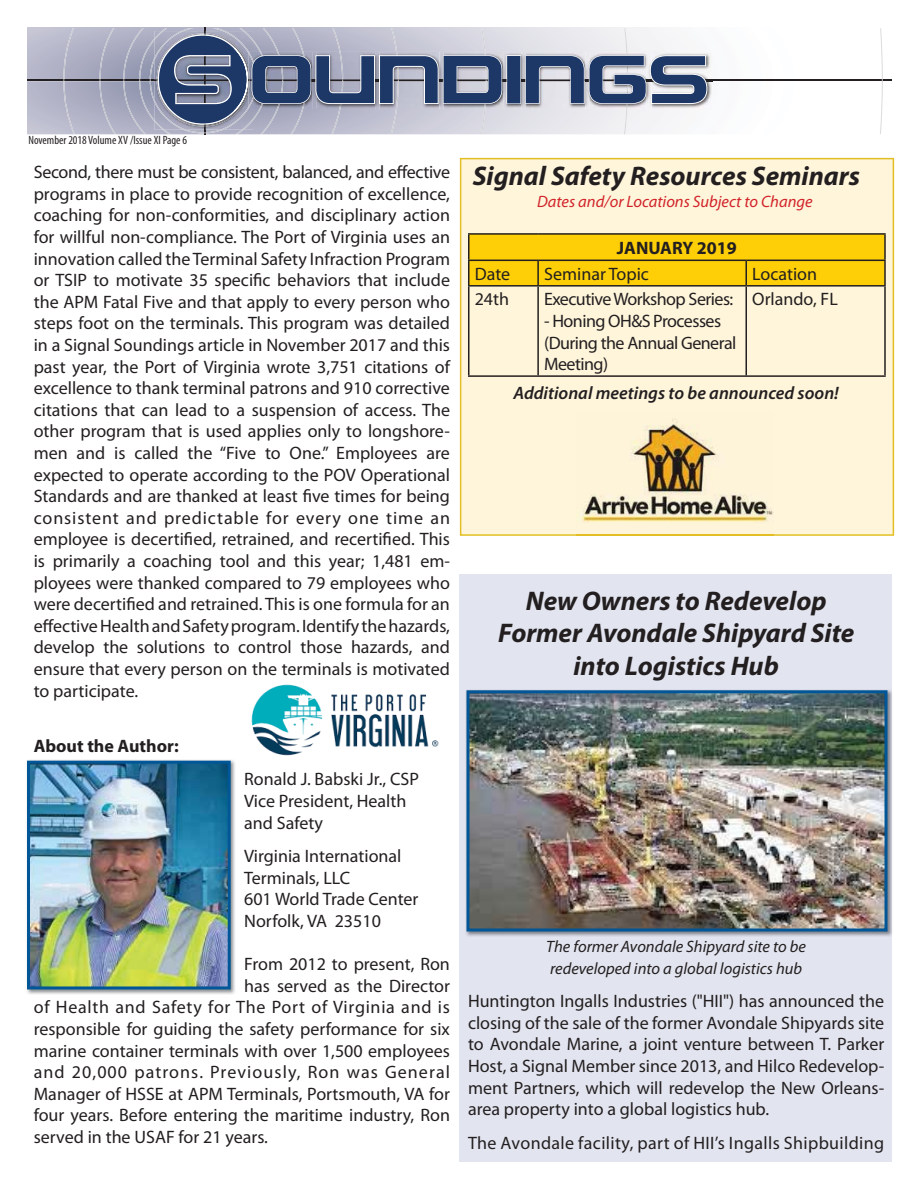
<style>
.page{position:relative;width:918px;height:1188px;background:#fff}
.page>*{position:absolute;margin:0;border:0;box-sizing:border-box;transform-origin:0 0}
.t1{font:italic 700 27px/32.4px "Myriad Pro";color:#231f20;text-align:center}
.t2{font:18px/21.6px "Myriad Pro";color:#231f20;text-align:justify}
.t3{font:18px/21.6px "Myriad Pro";letter-spacing:-.03em;color:#231f20}
.t4{font:18px "Myriad Pro";letter-spacing:.02em;color:#231f20}
.t5{font:18px "Myriad Pro";letter-spacing:.04em;color:#231f20}
.t6{font:18px "Myriad Pro";letter-spacing:.06em;color:#231f20}
.t7{font:italic 600 18px "Myriad Pro";color:#231f20}
.t8{font:700 18px "Myriad Pro";color:#231f20}
.t9{font:italic 16.5px/21.6px "Myriad Pro";color:#231f20}
.t10{font:italic 16.5px "Myriad Pro";color:#d22329}
.t11{font:condensed 12px "Myriad Pro";color:#231f20}
</style>
<div class="page">
<div style="left:459px;top:575px;width:432px;height:587px;background:#e2e4ef"></div>
<div style="left:460px;top:158px;width:434px;height:378px;background:#fef5db"></div>
<svg style="left:27px;top:27px;width:864px;height:107px"></svg>
<hr style="left:204px;top:27px;width:1px;height:107px;background:#231f20">
<hr style="left:27px;top:80px;width:864px;height:1px;background:#231f20">
<svg style="left:99px;top:28px;width:17px;height:106px;background:#a9abbe"></svg>
<svg style="left:63px;top:28px;width:12px;height:106px"></svg>
<svg style="left:880px;top:28px;width:3px;height:106px"></svg>
<img style="left:707px;top:52px;width:5px;height:57px">
<svg style="left:123px;top:28px;width:584px;height:106px;background:#99a0b5"></svg>
<img style="left:27px;top:760px;width:208px;height:234px">
<img style="left:31px;top:765px;width:196px;height:220px">
<div style="left:27px;top:761px;width:204px;height:228px;border:3px solid #005696"></div>
<img style="left:466px;top:689px;width:426px;height:248px">
<img style="left:471px;top:694px;width:413px;height:234px">
<div style="left:467px;top:690px;width:421px;height:242px;border:3px solid #005696"></div>
<hr style="left:468px;top:233px;width:70px;height:2px;background:#231f20">
<hr style="left:538px;top:233px;width:348px;height:2px;background:#231f20">
<hr style="left:884px;top:235px;width:2px;height:25px;background:#231f20">
<div style="left:468px;top:234px;width:417px;height:51px;background:#fece07"></div>
<hr style="left:538px;top:260px;width:208px;height:1px;background:#231f20">
<hr style="left:537px;top:261px;width:2px;height:24px;background:#231f20">
<hr style="left:746px;top:260px;width:140px;height:1px;background:#231f20">
<hr style="left:745px;top:261px;width:2px;height:24px;background:#231f20">
<hr style="left:884px;top:261px;width:2px;height:24px;background:#231f20">
<hr style="left:468px;top:285px;width:70px;height:2px;background:#231f20">
<hr style="left:468px;top:287px;width:1px;height:88px;background:#231f20">
<hr style="left:538px;top:285px;width:208px;height:2px;background:#231f20">
<hr style="left:537px;top:287px;width:2px;height:88px;background:#231f20">
<hr style="left:746px;top:285px;width:140px;height:2px;background:#231f20">
<hr style="left:745px;top:287px;width:2px;height:88px;background:#231f20">
<hr style="left:884px;top:287px;width:2px;height:88px;background:#231f20">
<hr style="left:468px;top:375px;width:418px;height:2px;background:#231f20">
<img style="left:251px;top:684px;width:188px;height:72px">
<img style="left:577px;top:413px;width:196px;height:123px">
<p class="t11" style="left:28px;top:133px;width:160px">November 2018 Volume XV /Issue XI Page 6</p>
<p class="t2" style="left:34px;top:162px;width:418px">Second, there must be consistent, balanced, and effective programs in place to provide recognition of excellence, coaching for non-conformities, and disciplinary action for willful non-compliance. The Port of Virginia uses an innovation called the Terminal Safety Infraction Program or TSIP to motivate 35 specific behaviors that include the APM Fatal Five and that apply to every person who steps foot on the terminals. This program was detailed in a Signal Soundings article in November 2017 and this past year, the Port of Virginia wrote 3,751 citations of excellence to thank terminal patrons and 910 corrective citations that can lead to a suspension of access. The other program that is used applies only to longshore&shy;men and is called the “Five to One.” Employees are expected to operate according to the POV Operational Standards and are thanked at least five times for being consistent and predictable for every one time an employee is decertified, retrained, and recertified. This is primarily a coaching tool and this year; 1,481 em&shy;ployees were thanked compared to 79 employees who were decertified and retrained. This is one formula for an effective Health and Safety program. Identify the hazards, develop the solutions to control those hazards, and ensure that every person on the terminals is motivated to participate.</p>
<p class="t8" style="left:34px;top:739px;width:146px">About the Author:</p>
<p class="t2" style="left:244px;top:770px;width:176px;text-align:left">Ronald J. Babski Jr., CSP<br>Vice President, Health and Safety</p>
<p class="t2" style="left:244px;top:846px;width:176px;text-align:left">Virginia International<br>Terminals, LLC<br>601 World Trade Center<br>Norfolk, VA 23510</p>
<p class="t2" style="left:244px;top:954px;width:207px">From 2012 to present, Ron</p>
<p class="t2" style="left:244px;top:976px;width:207px">has served as the Director</p>
<p class="t5" style="left:34px;top:1000px;width:418px">of Health and Safety for The Port of Virginia and is</p>
<p class="t2" style="left:34px;top:1019px;width:418px">responsible for guiding the safety performance for six</p>
<p class="t2" style="left:34px;top:1041px;width:418px">marine container terminals with over 1,500 employees</p>
<p class="t6" style="left:34px;top:1065px;width:418px">and 20,000 patrons. Previously, Ron was General</p>
<p class="t2" style="left:34px;top:1084px;width:418px">Manager of HSSE at APM Terminals, Portsmouth, VA for</p>
<p class="t2" style="left:34px;top:1106px;width:418px">four years. Before entering the maritime industry, Ron</p>
<p class="t2" style="left:34px;top:1127px;width:236px">served in the USAF for 21 years.</p>
<h1 class="t1" style="left:473px;top:161px;width:389px">Signal Safety Resources Seminars</h1>
<p class="t10" style="left:537px;top:196px;width:277px">Dates and/or Locations Subject to Change</p>
<p class="t8" style="left:617px;top:241px;width:121px">JANUARY 2019</p>
<p class="t2" style="left:475px;top:264px;width:37px">Date</p>
<p class="t2" style="left:544px;top:264px;width:106px">Seminar Topic</p>
<p class="t2" style="left:752px;top:264px;width:66px">Location</p>
<p class="t2" style="left:475px;top:290px;width:36px">24th</p>
<p class="t3" style="left:544px;top:290px;width:191px">Executive Workshop Series:</p>
<p class="t3" style="left:544px;top:311px;width:194px">- Honing OH&amp;S Processes (During the Annual General<br>Meeting)</p>
<p class="t2" style="left:752px;top:290px;width:87px">Orlando, FL</p>
<p class="t7" style="left:513px;top:386px;width:327px">Additional meetings to be announced soon!</p>
<h1 class="t1" style="left:498px;top:587px;width:358px">New Owners to Redevelop<br>Former Avondale Shipyard Site into Logistics Hub</h1>
<p class="t9" style="left:546px;top:937px;width:261px">The former Avondale Shipyard site to be redeveloped into a global logistics hub</p>
<p class="t2" style="left:468px;top:991px;width:418px">Huntington Ingalls Industries ("HII") has announced the closing of the sale of the former Avondale Shipyards site to Avondale Marine, a joint venture between T. Parker Host, a Signal Member since 2013, and Hilco Redevelop&shy;ment Partners, which will redevelop the New Orleans&shy;area property into a global logistics hub.</p>
<p class="t4" style="left:468px;top:1136px;width:418px">The Avondale facility, part of HII’s Ingalls Shipbuilding</p>
</div>
